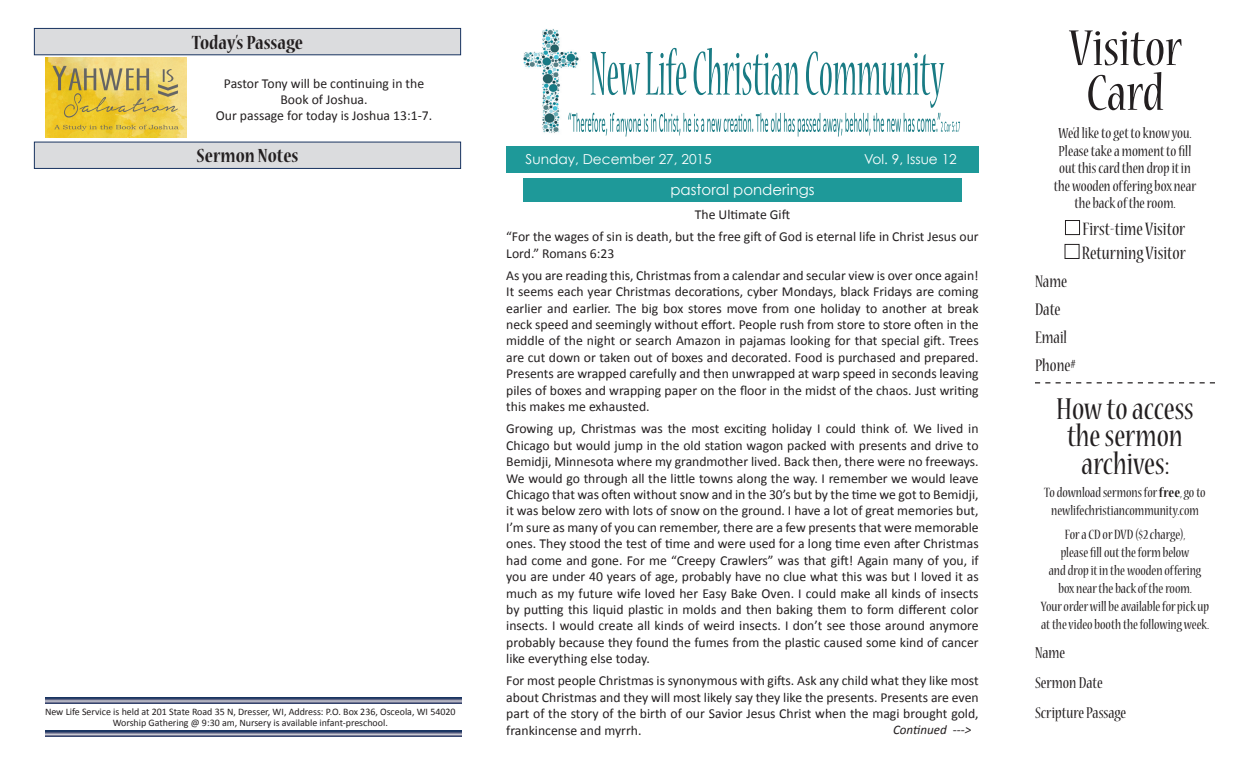
<style>
.page{position:relative;width:1260px;height:765px;background:#fff}
.page>*{position:absolute;margin:0;border:0;box-sizing:border-box;transform-origin:0 0}
.t1{font:condensed 56px/44.9px "Nueva Std";color:#231f20;text-align:center}
.t2{font:condensed 33.62px/27.4px "Nueva Std";color:#231f20;text-align:center}
.t3{font:700 condensed 21.12px "Nueva Std";color:#231f20}
.t4{font:condensed 19.88px "Nueva Std";color:#231f20}
.t5{font:condensed 18.62px "Nueva Std";color:#231f20}
.t6{font:condensed 17.38px "Nueva Std";color:#231f20}
.t7{font:condensed 16.25px/17.4px "Nueva Std";color:#231f20;text-align:center}
.t8{font:condensed 15px/17.9px "Nueva Std";color:#231f20;text-align:center}
.No_Spacing{font:14.88px "Century Gothic";color:#fff}
.t9{font:13.75px/16.5px "Calibri";color:#231f20;text-align:justify}
.t10{font:13.75px "Century Gothic";color:#fff}
.t11{font:italic 13.12px "Calibri";color:#231f20}
.t12{font:10px "Calibri";color:#231f20}
.s1{font-weight:700}
</style>
<div class="page">
<svg style="left:45px;top:731px;width:416px;height:6px;background:#66708e"></svg>
<svg style="left:45px;top:698px;width:416px;height:6px;background:#6b7491"></svg>
<div style="left:34px;top:28px;width:427px;height:27px;background:#dbdcde"></div>
<div style="left:34px;top:28px;width:427px;height:27px;border:1px solid #193461"></div>
<div style="left:34px;top:142px;width:427px;height:26px;background:#dbdcde"></div>
<div style="left:34px;top:142px;width:427px;height:27px;border:1px solid #193461"></div>
<div style="left:1065px;top:220px;width:15px;height:15px;border:1px solid #231f20"></div>
<div style="left:1065px;top:244px;width:14px;height:15px;border:1px solid #231f20"></div>
<svg style="left:1035px;top:382px;width:180px;height:1px"></svg>
<img style="left:523px;top:29px;width:45px;height:104px">
<svg style="left:568px;top:48px;width:392px;height:89px"></svg>
<div style="left:506px;top:146px;width:473px;height:27px;background:#1e9999"></div>
<img style="left:45px;top:58px;width:141px;height:79px">
<div style="left:523px;top:178px;width:439px;height:24px;background:#1e9999"></div>
<p class="t3" style="left:192px;top:33px;width:113px">Today’s Passage</p>
<p class="t9" style="left:216px;top:76px;width:218px;line-height:15.6px;text-align:center">Pastor Tony will be continuing in the<br>Book of Joshua.<br>Our passage for today is Joshua 13:1-7.</p>
<p class="t3" style="left:197px;top:147px;width:103px">Sermon Notes</p>
<p class="t12" style="left:45px;top:705px;width:412px">New Life Service is held at 201 State Road 35 N, Dresser, WI, Address: P.O. Box 236, Osceola, WI 54020</p>
<p class="t12" style="left:113px;top:717px;width:277px">Worship Gathering @ 9:30 am, Nursery is available infant-preschool.</p>
<p class="t10" style="left:526px;top:151px;width:188px">Sunday, December 27, 2015</p>
<p class="t10" style="left:864px;top:151px;width:94px">Vol. 9, Issue 12</p>
<p class="No_Spacing" style="left:670px;top:181px;width:146px">pastoral ponderings</p>
<p class="t9" style="left:695px;top:206px;width:97px">The Ultimate Gift</p>
<p class="t9" style="left:506px;top:228px;width:474px">“For the wages of sin is death, but the free gift of God is eternal life in Christ Jesus our<br>Lord.” Romans 6:23</p>
<p class="t9" style="left:506px;top:267px;width:474px">As you are reading this, Christmas from a calendar and secular view is over once again!<br>It seems each year Christmas decorations, cyber Mondays, black Fridays are coming earlier and earlier. The big box stores move from one holiday to another at break neck speed and seemingly without effort. People rush from store to store often in the middle of the night or search Amazon in pajamas looking for that special gift. Trees are cut down or taken out of boxes and decorated. Food is purchased and prepared.<br>Presents are wrapped carefully and then unwrapped at warp speed in seconds leaving piles of boxes and wrapping paper on the floor in the midst of the chaos. Just writing this makes me exhausted.</p>
<p class="t9" style="left:506px;top:420px;width:474px">Growing up, Christmas was the most exciting holiday I could think of. We lived in Chicago but would jump in the old station wagon packed with presents and drive to Bemidji, Minnesota where my grandmother lived. Back then, there were no freeways.<br>We would go through all the little towns along the way. I remember we would leave Chicago that was often without snow and in the 30’s but by the time we got to Bemidji, it was below zero with lots of snow on the ground. I have a lot of great memories but, I’m sure as many of you can remember, there are a few presents that were memorable ones. They stood the test of time and were used for a long time even after Christmas had come and gone. For me “Creepy Crawlers” was that gift! Again many of you, if you are under 40 years of age, probably have no clue what this was but I loved it as much as my future wife loved her Easy Bake Oven. I could make all kinds of insects by putting this liquid plastic in molds and then baking them to form different color insects. I would create all kinds of weird insects. I don’t see those around anymore probably because they found the fumes from the plastic caused some kind of cancer like everything else today.</p>
<p class="t9" style="left:506px;top:673px;width:474px">For most people Christmas is synonymous with gifts. Ask any child what they like most about Christmas and they will most likely say they like the presents. Presents are even part of the story of the birth of our Savior Jesus Christ when the magi brought gold, frankincense and myrrh.</p>
<p class="t11" style="left:893px;top:720px;width:80px">Continued ---&gt;</p>
<p class="t1" style="left:1069px;top:28px;width:114px">Visitor<br>Card</p>
<p class="t7" style="left:1059px;top:126px;width:135px">We’d like to get to know you.</p>
<p class="t7" style="left:1054px;top:143px;width:144px">Please take a moment to fill out this card then drop it in the wooden offering box near the back of the room.</p>
<p class="t4" style="left:1082px;top:220px;width:104px">First-time Visitor</p>
<p class="t4" style="left:1082px;top:244px;width:105px">Returning Visitor</p>
<p class="t5" style="left:1035px;top:273px;width:34px">Name</p>
<p class="t5" style="left:1035px;top:301px;width:27px">Date</p>
<p class="t5" style="left:1035px;top:329px;width:34px">Email</p>
<p class="t5" style="left:1035px;top:357px;width:42px">Phone#</p>
<p class="t2" style="left:1056px;top:397px;width:139px">How to access the sermon archives:</p>
<p class="t8" style="left:1044px;top:485px;width:163px">To download sermons for <span class="s1">free</span>, go to</p>
<p class="t8" style="left:1051px;top:503px;width:149px">newlifechristiancommunity.com</p>
<p class="t8" style="left:1041px;top:526px;width:170px">For a CD or DVD ($2 charge),<br>please fill out the form below<br>and drop it in the wooden offering box near the back of the room.<br>Your order will be available for pick up at the video booth the following week.</p>
<p class="t6" style="left:1035px;top:645px;width:32px">Name</p>
<p class="t6" style="left:1035px;top:675px;width:69px">Sermon Date</p>
<p class="t6" style="left:1035px;top:705px;width:93px">Scripture Passage</p>
</div>
